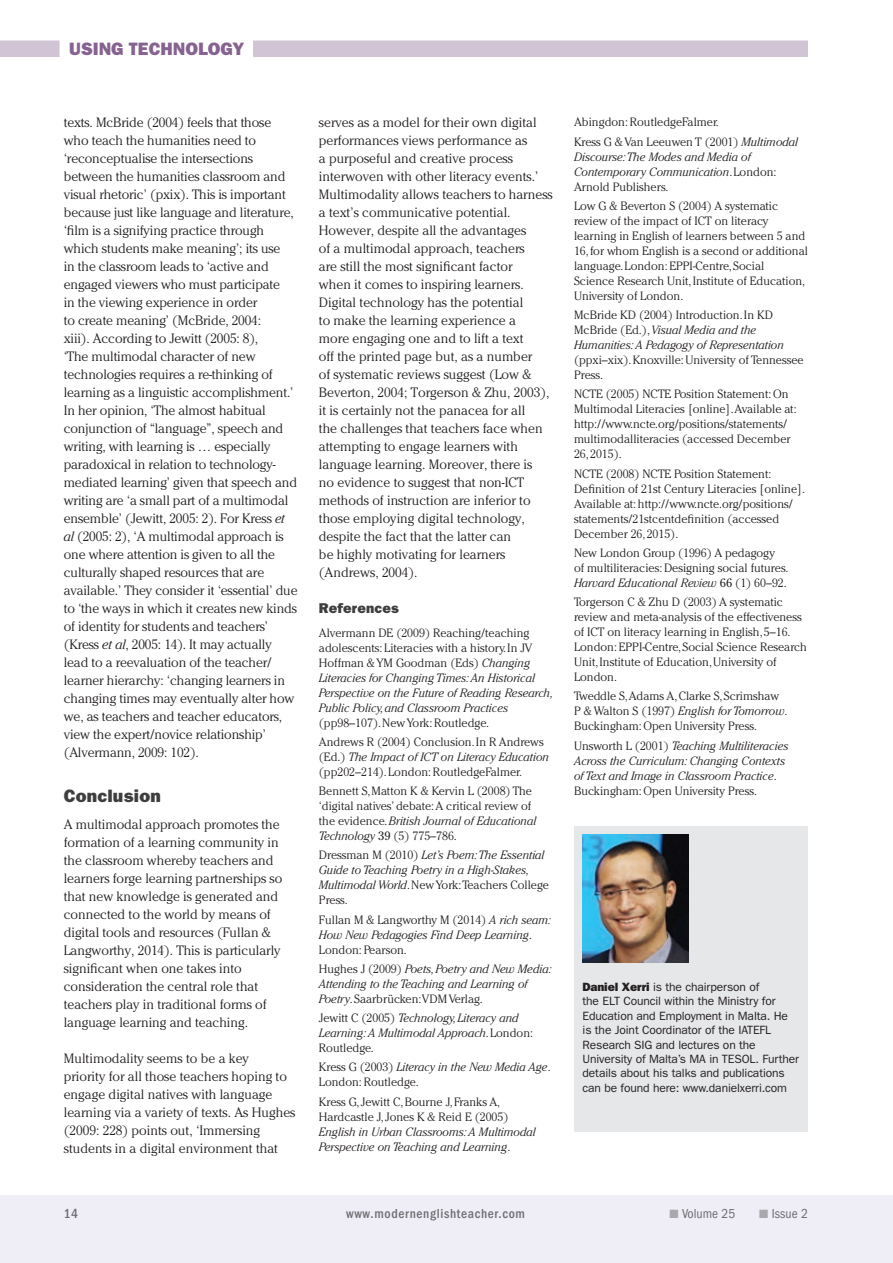
<style>
.page{position:relative;width:893px;height:1263px;background:#fff}
.page>*{position:absolute;margin:0;border:0;box-sizing:border-box;transform-origin:0 0}
.t1{font:18px "ITC Franklin Gothic Std Hvy";color:#866291}
.t2{font:18px "ITC Franklin Gothic Std Hvy";letter-spacing:.01em;color:#3e3e3f}
.t3{font:14.25px "ITC Franklin Gothic Std Hvy";letter-spacing:.01em;color:#3e3e3f}
.t4{font:300 13.5px/18px "Cheltenham Std";letter-spacing:-.005em;color:#231f20}
.t5{font:500 condensed 13.5px "ITC Franklin Gothic Std";letter-spacing:.05em;color:#6c6d70}
.t6{font:condensed 13.5px "ITC Franklin Gothic Std";color:#6c6d70}
.t7{font:300 12px/15px "Cheltenham Std";color:#231f20}
.t8{font:italic 300 12px/15px "Cheltenham Std";color:#231f20}
.t9{font:12px/14.4px "ITC Franklin Gothic Std";letter-spacing:-.01em;color:#231f20}
.s1{font-style:italic}
.s2{font-style:normal}
.s3{font-weight:400}
.s4{font-family:"ITC Franklin Gothic Std Hvy"}
.s5{color:#a8a9ad}
</style>
<div class="page">
<div style="left:0;top:1195px;width:893px;height:68px;background:#efeef6"></div>
<div style="left:0;top:40px;width:808px;height:17px;background:#d0c4d5"></div>
<div style="left:60px;top:34px;width:193px;height:33px;background:#fff"></div>
<div style="left:574px;top:826px;width:234px;height:306px;background:#e6e7e9"></div>
<img style="left:583px;top:835px;width:106px;height:127px">
<h1 class="t1" style="left:69px;top:38px;width:177px">USING TECHNOLOGY</h1>
<p class="t4" style="left:64px;top:113px;width:235px">texts. McBride (2004) feels that those who teach the humanities need to ‘reconceptualise the intersections between the humanities classroom and visual rhetoric’ (pxix). This is important because just like language and literature, ‘film is a signifying practice through which students make meaning’; its use<br>in the classroom leads to ‘active and engaged viewers who must participate<br>in the viewing experience in order<br>to create meaning’ (McBride, 2004:<br>xiii). According to Jewitt (2005: 8),<br>‘The multimodal character of new technologies requires a re-thinking of learning as a linguistic accomplishment.’ In her opinion, ‘The almost habitual conjunction of “language”, speech and writing, with learning is … especially paradoxical in relation to technology&shy;mediated learning’ given that speech and writing are ‘a small part of a multimodal ensemble’ (Jewitt, 2005: 2). For Kress <span class="s1">et al</span> (2005: 2), ‘A multimodal approach is one where attention is given to all the culturally shaped resources that are available.’ They consider it ‘essential’ due to ‘the ways in which it creates new kinds of identity for students and teachers’ (Kress <span class="s1">et al</span>, 2005: 14). It may actually lead to a reevaluation of the teacher/ learner hierarchy: ‘changing learners in changing times may eventually alter how we, as teachers and teacher educators, view the expert/novice relationship’ (Alvermann, 2009: 102).</p>
<h1 class="t2" style="left:64px;top:785px;width:99px">Conclusion</h1>
<p class="t4" style="left:64px;top:815px;width:220px">A multimodal approach promotes the formation of a learning community in the classroom whereby teachers and learners forge learning partnerships so that new knowledge is generated and connected to the world by means of digital tools and resources (Fullan &amp; Langworthy, 2014). This is particularly significant when one takes into consideration the central role that teachers play in traditional forms of language learning and teaching.</p>
<p class="t4" style="left:64px;top:1049px;width:233px">Multimodality seems to be a key<br>priority for all those teachers hoping to engage digital natives with language learning via a variety of texts. As Hughes (2009: 228) points out, ‘Immersing students in a digital environment that</p>
<p class="t4" style="left:319px;top:113px;width:235px">serves as a model for their own digital performances views performance as<br>a purposeful and creative process interwoven with other literacy events.’ Multimodality allows teachers to harness a text’s communicative potential.<br>However, despite all the advantages<br>of a multimodal approach, teachers<br>are still the most significant factor<br>when it comes to inspiring learners.<br>Digital technology has the potential<br>to make the learning experience a<br>more engaging one and to lift a text<br>off the printed page but, as a number<br>of systematic reviews suggest (Low &amp; Beverton, 2004; Torgerson &amp; Zhu, 2003), it is certainly not the panacea for all<br>the challenges that teachers face when attempting to engage learners with language learning. Moreover, there is<br>no evidence to suggest that non-ICT methods of instruction are inferior to those employing digital technology, despite the fact that the latter can<br>be highly motivating for learners (Andrews, 2004).</p>
<p class="t3" style="left:319px;top:600px;width:81px">References</p>
<p class="t8" style="left:319px;top:625px;width:236px"><span class="s2">Alvermann DE (2009) Reaching/teaching adolescents: Literacies with a history. In JV Hoffman &amp; YM Goodman (Eds)</span> Changing Literacies for Changing Times: An Historical Perspective on the Future of Reading Research, Public Policy, and Classroom Practices</p>
<p class="t7" style="left:319px;top:713px;width:226px;line-height:19.2px">(pp98–107). New York: Routledge.<br>Andrews R (2004) Conclusion. In R Andrews</p>
<p class="t7" style="left:319px;top:749px;width:232px">(Ed.) <span class="s1">The Impact of ICT on Literacy Education </span>(pp202–214). London: RoutledgeFalmer.</p>
<p class="t7" style="left:319px;top:783px;width:219px">Bennett S, Matton K &amp; Kervin L (2008) The ‘digital natives’ debate: A critical review of the evidence. <span class="s1">British Journal of Educational Technology</span> <span class="s3">39</span> (5) 775–786.</p>
<p class="t8" style="left:319px;top:848px;width:232px"><span class="s2">Dressman M (2010)</span> Let’s Poem: The Essential Guide to Teaching Poetry in a High-Stakes, Multimodal World<span class="s2">. New York: Teachers College Press.</span></p>
<p class="t8" style="left:319px;top:912px;width:234px"><span class="s2">Fullan M &amp; Langworthy M (2014)</span> A rich seam:<br>How New Pedagogies Find Deep Learning<span class="s2">.<br>London: Pearson.</span></p>
<p class="t8" style="left:319px;top:961px;width:234px"><span class="s2">Hughes J (2009)</span> Poets, Poetry and New Media:<br>Attending to the Teaching and Learning of<br>Poetry<span class="s2">. Saarbrücken:VDM Verlag.</span></p>
<p class="t8" style="left:319px;top:1010px;width:216px"><span class="s2">Jewitt C (2005)</span> Technology, Literacy and<br>Learning: A Multimodal Approach<span class="s2">. London:<br>Routledge.</span></p>
<p class="t7" style="left:319px;top:1060px;width:233px">Kress G (2003) <span class="s1">Literacy in the New Media Age</span>.<br>London: Routledge.</p>
<p class="t7" style="left:319px;top:1094px;width:191px">Kress G, Jewitt C, Bourne J, Franks A,<br>Hardcastle J, Jones K &amp; Reid E (2005)</p>
<p class="t8" style="left:319px;top:1124px;width:218px">English in Urban Classrooms: A Multimodal<br>Perspective on Teaching and Learning<span class="s2">.</span></p>
<p class="t7" style="left:574px;top:112px;width:226px;line-height:19.2px">Abingdon: RoutledgeFalmer.<br>Kress G &amp; Van Leeuwen T (2001) <span class="s1">Multimodal</span></p>
<p class="t8" style="left:574px;top:149px;width:204px">Discourse: The Modes and Media of<br>Contemporary Communication<span class="s2">. London:<br>Arnold Publishers.</span></p>
<p class="t7" style="left:574px;top:198px;width:235px">Low G &amp; Beverton S (2004) A systematic review of the impact of ICT on literacy learning in English of learners between 5 and 16, for whom English is a second or additional language. London: EPPI-Centre, Social<br>Science Research Unit, Institute of Education, University of London.</p>
<p class="t8" style="left:574px;top:307px;width:211px"><span class="s2">McBride KD (2004) Introduction. In KD<br>McBride (Ed.),</span> Visual Media and the<br>Humanities: A Pedagogy of Representation</p>
<p class="t7" style="left:574px;top:352px;width:231px">(ppxi–xix). Knoxville: University of Tennessee<br>Press.</p>
<p class="t7" style="left:574px;top:387px;width:224px">NCTE (2005) NCTE Position Statement: On Multimodal Literacies [online]. Available at: http://www.ncte.org/positions/statements/ multimodalliteracies (accessed December 26, 2015).</p>
<p class="t7" style="left:574px;top:466px;width:233px">NCTE (2008) NCTE Position Statement:<br>Definition of 21st Century Literacies [online].<br>Available at: http://www.ncte.org/positions/ statements/21stcentdefinition (accessed December 26, 2015).</p>
<p class="t7" style="left:574px;top:545px;width:216px">New London Group (1996) A pedagogy<br>of multiliteracies: Designing social futures.<br><span class="s1">Harvard Educational Review</span> <span class="s3">66</span> (1) 60–92.</p>
<p class="t7" style="left:574px;top:594px;width:234px">Torgerson C &amp; Zhu D (2003) A systematic review and meta-analysis of the effectiveness of ICT on literacy learning in English, 5–16.<br>London: EPPI-Centre, Social Science Research Unit, Institute of Education, University of London.</p>
<p class="t7" style="left:574px;top:689px;width:215px">Tweddle S, Adams A, Clarke S, Scrimshaw<br>P &amp; Walton S (1997) <span class="s1">English for Tomorrow</span>.<br>Buckingham: Open University Press.</p>
<p class="t8" style="left:574px;top:738px;width:216px"><span class="s2">Unsworth L (2001)</span> Teaching Multiliteracies Across the Curriculum: Changing Contexts of Text and Image in Classroom Practice<span class="s2">.<br>Buckingham: Open University Press.</span></p>
<p class="t9" style="left:583px;top:980px;width:218px"><span class="s4">Daniel Xerri</span> is the chairperson of<br>the ELT Council within the Ministry for Education and Employment in Malta. He is the Joint Coordinator of the IATEFL Research SIG and lectures on the University of Malta’s MA in TESOL. Further details about his talks and publications can be found here: www.danielxerri.com</p>
<p class="t5" style="left:64px;top:1206px;width:16px">14</p>
<p class="t5" style="left:346px;top:1206px;width:180px">www.modernenglishteacher.com</p>
<p class="t6" style="left:669px;top:1206px;width:68px"><span class="s5">■</span> Volume 25</p>
<p class="t6" style="left:759px;top:1206px;width:50px"><span class="s5">■</span> Issue 2</p>
</div>
